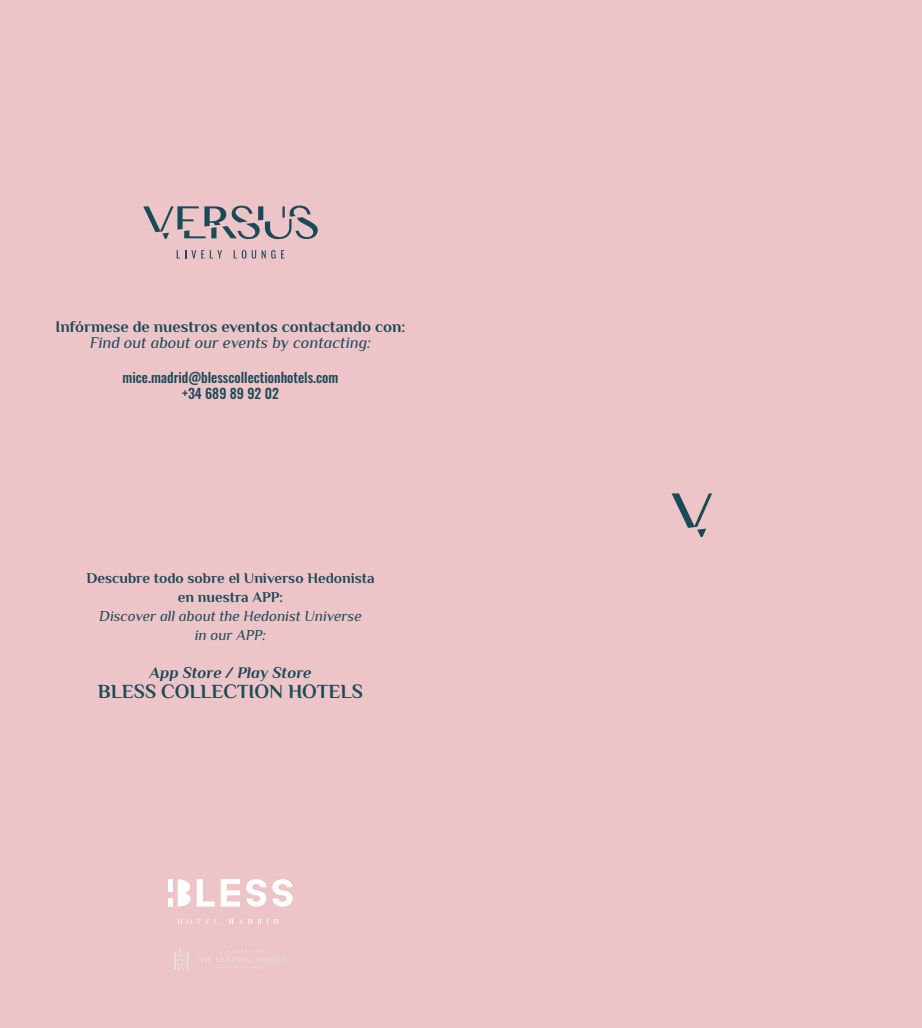
<style>
.page{position:relative;width:922px;height:1028px;background:#fff}
.page>*{position:absolute;margin:0;border:0;box-sizing:border-box;transform-origin:0 0}
.t1{font:700 20px "Philosopher";color:#1a4a58}
.t2{font:700 16.25px "Philosopher";color:#1a4a58}
.t3{font:italic 16.25px "Philosopher";color:#1a4a58}
.t4{font:italic 700 16.25px "Philosopher";color:#1a4a58}
.t5{font:700 15px/18.8px "Philosopher";color:#1a4a58;text-align:center}
.t6{font:italic 15px/18.8px "Philosopher";color:#1a4a58;text-align:center}
.t7{font:500 13.75px/16.5px "Oswald";color:#1a4a58;text-align:center}
</style>
<div class="page">
<div style="left:0;top:0;width:461px;height:1028px;background:#edc4c7"></div>
<div style="left:461px;top:0;width:460px;height:1028px;background:#edc4c7"></div>
<svg style="left:671px;top:493px;width:41px;height:44px"></svg>
<svg style="left:143px;top:206px;width:174px;height:33px"></svg>
<svg style="left:177px;top:250px;width:27px;height:8px"></svg>
<svg style="left:210px;top:250px;width:12px;height:8px"></svg>
<svg style="left:233px;top:250px;width:13px;height:8px"></svg>
<svg style="left:252px;top:250px;width:23px;height:8px"></svg>
<svg style="left:281px;top:250px;width:3px;height:8px"></svg>
<hr style="left:168px;top:879px;width:4px;height:12px;background:#fff">
<svg style="left:168px;top:898px;width:4px;height:8px"></svg>
<svg style="left:178px;top:879px;width:13px;height:27px"></svg>
<svg style="left:197px;top:879px;width:17px;height:27px"></svg>
<svg style="left:221px;top:879px;width:19px;height:27px"></svg>
<svg style="left:246px;top:879px;width:20px;height:27px"></svg>
<svg style="left:272px;top:879px;width:20px;height:27px"></svg>
<svg style="left:178px;top:919px;width:13px;height:4px"></svg>
<svg style="left:198px;top:919px;width:18px;height:4px"></svg>
<svg style="left:229px;top:919px;width:49px;height:4px"></svg>
<svg style="left:174px;top:948px;width:15px;height:23px"></svg>
<svg style="left:197px;top:950px;width:90px;height:18px"></svg>
<p class="t2" style="left:56px;top:316px;width:351px">Infórmese de nuestros eventos contactando con:</p>
<p class="t3" style="left:90px;top:332px;width:283px">Find out about our events by contacting:</p>
<p class="t7" style="left:123px;top:370px;width:217px">mice.madrid@blesscollectionhotels.com +34 689 89 92 02</p>
<p class="t5" style="left:86px;top:569px;width:290px">Descubre todo sobre el Universo Hedonista en nuestra APP:</p>
<p class="t6" style="left:99px;top:606px;width:264px">Discover all about the Hedonist Universe in our APP:</p>
<p class="t4" style="left:150px;top:661px;width:163px">App Store / Play Store</p>
<h1 class="t1" style="left:98px;top:678px;width:267px">BLESS COLLECTION HOTELS</h1>
</div>
